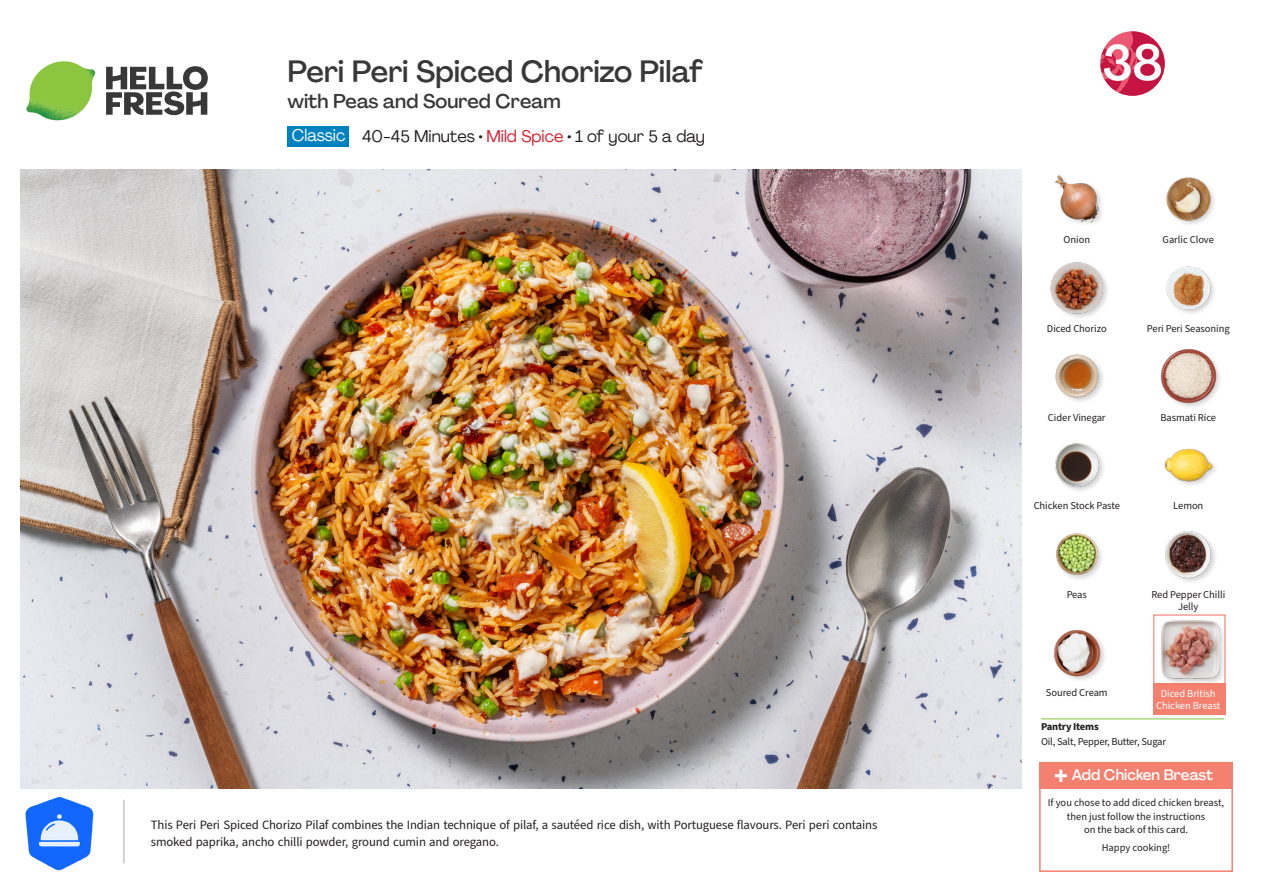
<style>
.page{position:relative;width:1263px;height:893px;background:#fff}
.page>*{position:absolute;margin:0;border:0;box-sizing:border-box;transform-origin:0 0}
._15_Titel_UK{font:500 30px "Agrandir";letter-spacing:-.005em;color:#383839}
._15_Titel_UK-2{font:500 19.5px "Agrandir";color:#383839}
._02_Box_Type{font:16.5px "Agrandir";color:#231f20}
._02_Box_Type-2{font:16.5px "Agrandir";color:#fff}
._16_StepsText{font:500 15px "Agrandir";color:#fff}
._24_Recipe_Nr_Bag{font:12.75px/16.4px "Source Sans Pro";letter-spacing:-.01em;color:#231f20}
._18_FRONT_ingredients_UK{font:10.5px/12px "Source Sans Pro";letter-spacing:-.005em;color:#231f20;text-align:center}
._15_Titel_Steps{font:10.5px/13.5px "Source Sans Pro";color:#231f20;text-align:center}
._14_Allergene_Text_7pt{font:10.5px "Source Sans Pro";letter-spacing:-.02em;color:#231f20}
._18_FRONT_ingredients_UK-2{font:10.5px/12px "Source Sans Pro";letter-spacing:-.005em;color:#fff;text-align:center}
._00_Basic{font:10.5px "Source Sans Pro";color:#231f20}
._14_Allergene_Text_7pt-2{font:700 10.5px "Source Sans Pro";letter-spacing:-.02em;color:#231f20}
.s1{color:#da1b2b}
</style>
<div class="page">
<svg style="left:106px;top:66px;width:102px;height:49px"></svg>
<img style="left:26px;top:61px;width:69px;height:59px">
<img style="left:21px;top:170px;width:1000px;height:618px">
<hr style="left:1041px;top:718px;width:183px;height:1px;background:#81c340">
<div style="left:287px;top:126px;width:62px;height:20px;background:#0082bf"></div>
<div style="left:1153px;top:614px;width:72px;height:73px;border:1px solid #f4806f"></div>
<div style="left:1153px;top:683px;width:72px;height:32px;background:#f4806f"></div>
<div style="left:1039px;top:762px;width:194px;height:110px;border:2px solid #f4806f"></div>
<div style="left:1039px;top:762px;width:193px;height:27px;background:#f4806f"></div>
<svg style="left:1055px;top:769px;width:12px;height:13px"></svg>
<hr style="left:124px;top:800px;width:1px;height:63px;background:#a7a8a9">
<img style="left:25px;top:797px;width:69px;height:74px">
<img style="left:1056px;top:533px;width:46px;height:46px">
<img style="left:1053px;top:629px;width:52px;height:51px">
<div style="left:1160px;top:619px;width:66px;height:66px;background:#231f20;opacity:.2"></div>
<img style="left:1162px;top:621px;width:57px;height:57px">
<img style="left:1165px;top:531px;width:50px;height:51px">
<img style="left:1055px;top:354px;width:48px;height:47px">
<img style="left:1055px;top:443px;width:49px;height:48px">
<img style="left:1164px;top:448px;width:51px;height:37px">
<div style="left:1160px;top:348px;width:63px;height:62px;background:#231f20;opacity:.2"></div>
<img style="left:1160px;top:348px;width:57px;height:57px">
<img style="left:1054px;top:175px;width:48px;height:49px">
<div style="left:1049px;top:261px;width:61px;height:60px;background:#231f20;opacity:.2"></div>
<img style="left:1049px;top:261px;width:56px;height:55px">
<img style="left:1166px;top:266px;width:48px;height:47px">
<img style="left:1166px;top:177px;width:48px;height:48px">
<svg style="left:1100px;top:31px;width:65px;height:65px"></svg>
<p class="_15_Titel_UK" style="left:287px;top:53px;width:417px">Peri Peri Spiced Chorizo Pilaf</p>
<p class="_15_Titel_UK-2" style="left:287px;top:89px;width:275px">with Peas and Soured Cream</p>
<p class="_02_Box_Type-2" style="left:292px;top:125px;width:55px">Classic</p>
<p class="_02_Box_Type" style="left:362px;top:126px;width:344px">40-45 Minutes • <span class="s1">Mild Spice</span> • 1 of your 5 a day</p>
<p class="_24_Recipe_Nr_Bag" style="left:151px;top:817px;width:728px">This Peri Peri Spiced Chorizo Pilaf combines the Indian technique of pilaf, a sautéed rice dish, with Portuguese flavours. Peri peri contains smoked paprika, ancho chilli powder, ground cumin and oregano.</p>
<p class="_18_FRONT_ingredients_UK" style="left:1063px;top:234px;width:28px">Onion</p>
<p class="_18_FRONT_ingredients_UK" style="left:1162px;top:234px;width:53px">Garlic Clove</p>
<p class="_18_FRONT_ingredients_UK" style="left:1047px;top:323px;width:61px">Diced Chorizo</p>
<p class="_18_FRONT_ingredients_UK" style="left:1147px;top:323px;width:84px">Peri Peri Seasoning</p>
<p class="_18_FRONT_ingredients_UK" style="left:1048px;top:411px;width:59px">Cider Vinegar</p>
<p class="_18_FRONT_ingredients_UK" style="left:1160px;top:411px;width:57px">Basmati Rice</p>
<p class="_18_FRONT_ingredients_UK" style="left:1034px;top:500px;width:88px">Chicken Stock Paste</p>
<p class="_18_FRONT_ingredients_UK" style="left:1173px;top:500px;width:32px">Lemon</p>
<p class="_18_FRONT_ingredients_UK" style="left:1067px;top:589px;width:22px">Peas</p>
<p class="_18_FRONT_ingredients_UK" style="left:1046px;top:687px;width:63px">Soured Cream</p>
<p class="_18_FRONT_ingredients_UK" style="left:1151px;top:589px;width:75px">Red Pepper Chilli<br>Jelly</p>
<p class="_18_FRONT_ingredients_UK-2" style="left:1156px;top:687px;width:66px">Diced British<br>Chicken Breast</p>
<p class="_14_Allergene_Text_7pt-2" style="left:1041px;top:719px;width:59px">Pantry Items</p>
<p class="_14_Allergene_Text_7pt" style="left:1041px;top:734px;width:126px">Oil, Salt, Pepper, Butter, Sugar</p>
<p class="_16_StepsText" style="left:1072px;top:765px;width:143px">Add Chicken Breast</p>
<p class="_15_Titel_Steps" style="left:1048px;top:796px;width:178px">If you chose to add diced chicken breast, then just follow the instructions<br>on the back of this card.</p>
<p class="_00_Basic" style="left:1102px;top:840px;width:70px">Happy cooking!</p>
</div>
